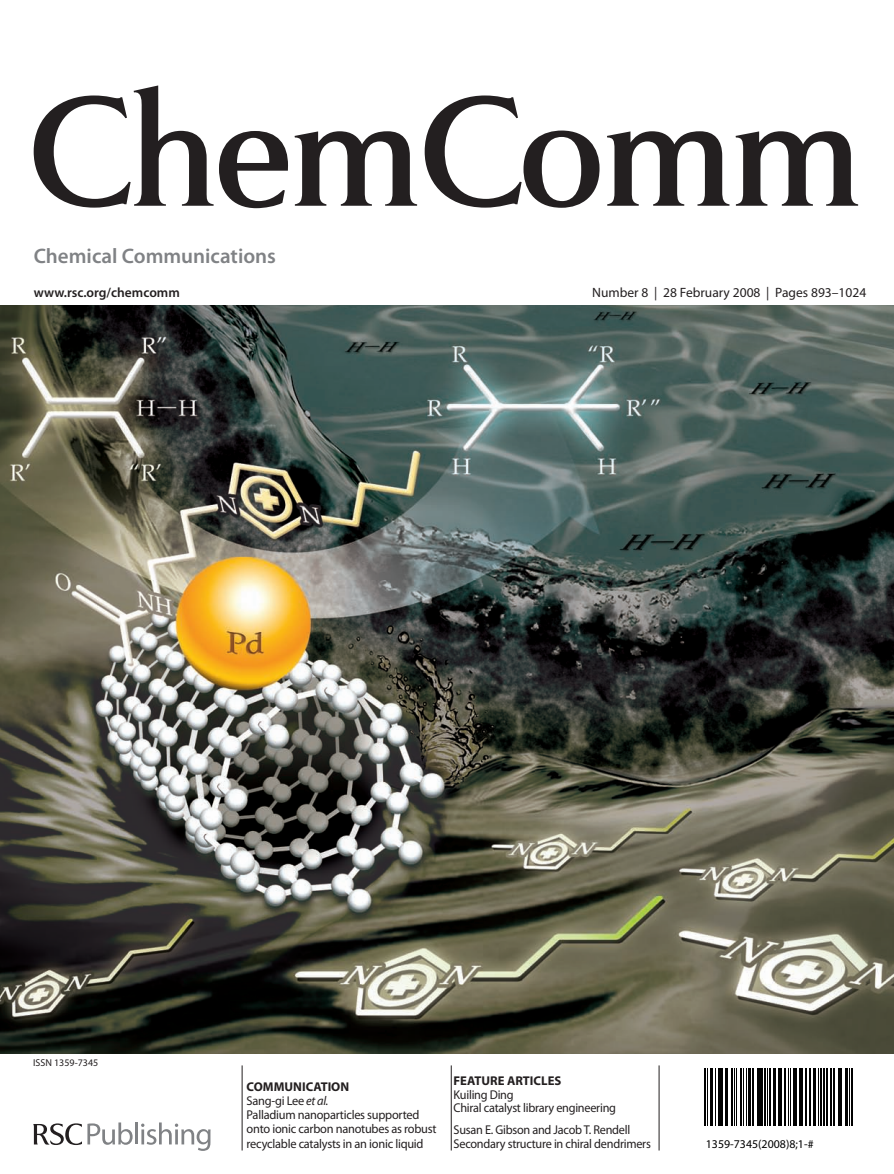
<style>
.page{position:relative;width:894px;height:1174px;background:#fff}
.page>*{position:absolute;margin:0;border:0;box-sizing:border-box;transform-origin:0 0}
.t1{font:600 21px "Myriad Pro";color:#808285}
.t2{font:13.5px "Myriad Pro";color:#231f20}
.t3{font:600 13.5px "Myriad Pro";color:#231f20}
.t4{font:12.75px/14.2px "Myriad Pro";letter-spacing:-.02em;color:#231f20}
.t5{font:12.75px/13.5px "Myriad Pro";letter-spacing:-.02em;color:#231f20;scale:.96 1}
.t6{font:700 12.75px "Myriad Pro";color:#231f20}
.t7{font:11.85px "Myriad Pro";color:#000}
.t8{font:10.05px "Myriad Pro";color:#231f20}
.s1{font-weight:700}
.s2{font-style:italic}
</style>
<div class="page">
<img style="left:1px;top:305px;width:893px;height:748px">
<hr style="left:659px;top:1065px;width:1px;height:85px;background:#231f20">
<hr style="left:451px;top:1065px;width:1px;height:85px;background:#231f20">
<hr style="left:242px;top:1065px;width:1px;height:85px;background:#231f20">
<svg style="left:33px;top:1122px;width:100px;height:22px"></svg>
<hr style="left:135px;top:1122px;width:3px;height:22px;background:#808285">
<svg style="left:141px;top:1122px;width:70px;height:28px"></svg>
<hr style="left:704px;top:1068px;width:2px;height:57px;background:#000">
<hr style="left:707px;top:1068px;width:1px;height:57px;background:#000">
<hr style="left:710px;top:1068px;width:3px;height:57px;background:#000">
<hr style="left:715px;top:1068px;width:1px;height:57px;background:#000">
<hr style="left:718px;top:1068px;width:1px;height:57px;background:#000">
<hr style="left:720px;top:1068px;width:3px;height:57px;background:#000">
<hr style="left:725px;top:1068px;width:3px;height:57px;background:#000">
<hr style="left:731px;top:1068px;width:2px;height:57px;background:#000">
<hr style="left:734px;top:1068px;width:1px;height:57px;background:#000">
<hr style="left:736px;top:1068px;width:1px;height:57px;background:#000">
<hr style="left:740px;top:1068px;width:2px;height:57px;background:#000">
<hr style="left:743px;top:1068px;width:1px;height:57px;background:#000">
<hr style="left:746px;top:1068px;width:1px;height:57px;background:#000">
<hr style="left:748px;top:1068px;width:3px;height:57px;background:#000">
<hr style="left:752px;top:1068px;width:2px;height:57px;background:#000">
<hr style="left:757px;top:1068px;width:1px;height:57px;background:#000">
<hr style="left:760px;top:1068px;width:3px;height:57px;background:#000">
<hr style="left:764px;top:1068px;width:2px;height:57px;background:#000">
<hr style="left:767px;top:1068px;width:1px;height:57px;background:#000">
<hr style="left:769px;top:1068px;width:2px;height:57px;background:#000">
<hr style="left:773px;top:1068px;width:3px;height:57px;background:#000">
<hr style="left:778px;top:1068px;width:1px;height:57px;background:#000">
<hr style="left:780px;top:1068px;width:2px;height:57px;background:#000">
<hr style="left:784px;top:1068px;width:2px;height:57px;background:#000">
<hr style="left:788px;top:1068px;width:1px;height:57px;background:#000">
<hr style="left:790px;top:1068px;width:1px;height:57px;background:#000">
<hr style="left:793px;top:1068px;width:4px;height:57px;background:#000">
<hr style="left:799px;top:1068px;width:1px;height:57px;background:#000">
<hr style="left:801px;top:1068px;width:2px;height:57px;background:#000">
<hr style="left:805px;top:1068px;width:2px;height:57px;background:#000">
<hr style="left:809px;top:1068px;width:2px;height:57px;background:#000">
<hr style="left:813px;top:1068px;width:3px;height:57px;background:#000">
<hr style="left:818px;top:1068px;width:1px;height:57px;background:#000">
<hr style="left:820px;top:1068px;width:1px;height:57px;background:#000">
<hr style="left:823px;top:1068px;width:2px;height:57px;background:#000">
<hr style="left:826px;top:1068px;width:2px;height:57px;background:#000">
<hr style="left:830px;top:1068px;width:2px;height:57px;background:#000">
<hr style="left:833px;top:1068px;width:2px;height:57px;background:#000">
<hr style="left:838px;top:1068px;width:1px;height:57px;background:#000">
<hr style="left:841px;top:1068px;width:1px;height:57px;background:#000">
<hr style="left:845px;top:1068px;width:3px;height:57px;background:#000">
<hr style="left:849px;top:1068px;width:1px;height:57px;background:#000">
<hr style="left:851px;top:1068px;width:2px;height:57px;background:#000">
<svg style="left:34px;top:85px;width:824px;height:123px"></svg>
<h1 class="t1" style="left:34px;top:242px;width:244px">Chemical Communications</h1>
<p class="t3" style="left:34px;top:284px;width:148px">www.rsc.org/chemcomm</p>
<p class="t2" style="left:592px;top:284px;width:276px">Number 8 | 28 February 2008 | Pages 893–1024</p>
<p class="t8" style="left:33px;top:1056px;width:67px">ISSN 1359-7345</p>
<p class="t4" style="left:247px;top:1079px;width:191px"><span class="s1">COMMUNICATION<br></span>Sang-gi Lee <span class="s2">et al.<br></span>Palladium nanoparticles supported onto ionic carbon nanotubes as robust recyclable catalysts in an ionic liquid</p>
<p class="t6" style="left:454px;top:1072px;width:109px">FEATURE ARTICLES</p>
<p class="t5" style="left:454px;top:1087px;width:171px">Kuiling Ding<br>Chiral catalyst library engineering</p>
<p class="t5" style="left:454px;top:1122px;width:207px">Susan E. Gibson and JacobT. Rendell<br>Secondary structure in chiral dendrimers</p>
<p class="t7" style="left:706px;top:1137px;width:109px">1359-7345(2008)8;1-#</p>
</div>
